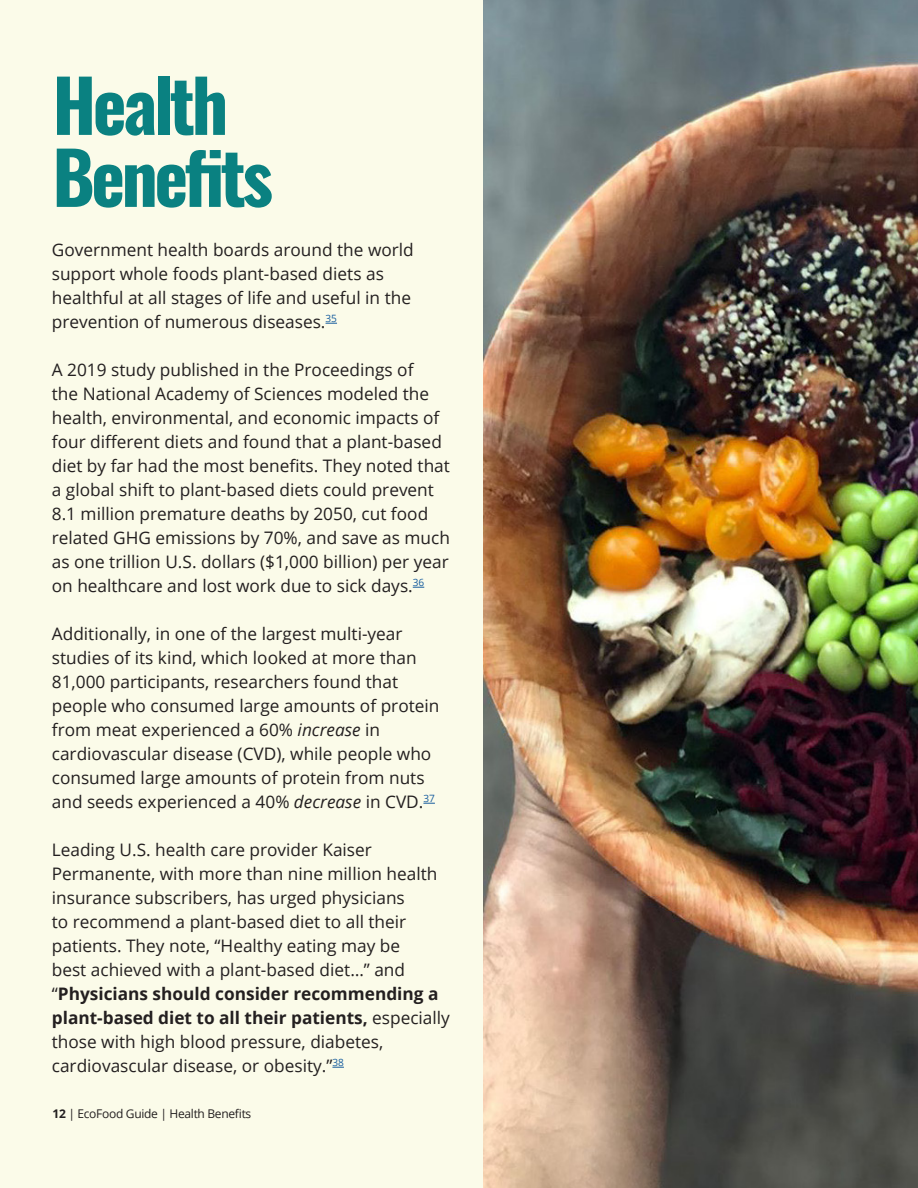
<style>
.page{position:relative;width:918px;height:1188px;background:#fff}
.page>*{position:absolute;margin:0;border:0;box-sizing:border-box;transform-origin:0 0}
.t1{font:700 72px "Oswald";letter-spacing:-.05em;color:#0a8181}
.t2{font:17.25px/24px "Open Sans";color:#231f20}
.t3{font:12px "Open Sans";letter-spacing:-.025em;color:#231f20}
.s1{font-style:italic}
.s2{font-weight:700}
</style>
<div class="page">
<div style="left:0;top:0;width:500px;height:1188px;background:#fbfbe5"></div>
<svg style="left:423px;top:803px;width:12px;height:1px"></svg>
<svg style="left:332px;top:1067px;width:12px;height:1px"></svg>
<img style="left:484px;top:0;width:434px;height:1188px">
<p class="t1" style="left:52px;top:56px;width:177px">Health</p>
<p class="t1" style="left:52px;top:128px;width:222px">Benefits</p>
<p class="t2" style="left:52px;top:237px;width:364px">Government health boards around the world support whole foods plant-based diets as healthful at all stages of life and useful in the prevention of numerous diseases.<sup>35</sup></p>
<p class="t2" style="left:52px;top:357px;width:400px">A 2019 study published in the Proceedings of<br>the National Academy of Sciences modeled the health, environmental, and economic impacts of four different diets and found that a plant-based diet by far had the most benefits. They noted that a global shift to plant-based diets could prevent 8.1 million premature deaths by 2050, cut food related GHG emissions by 70%, and save as much as one trillion U.S. dollars ($1,000 billion) per year on healthcare and lost work due to sick days.<sup>36</sup></p>
<p class="t2" style="left:52px;top:621px;width:389px">Additionally, in one of the largest multi-year studies of its kind, which looked at more than 81,000 participants, researchers found that people who consumed large amounts of protein from meat experienced a 60% <span class="s1">increase</span> in cardiovascular disease (CVD), while people who consumed large amounts of protein from nuts and seeds experienced a 40% <span class="s1">decrease</span> in CVD.<sup>37</sup></p>
<p class="t2" style="left:52px;top:837px;width:400px">Leading U.S. health care provider Kaiser Permanente, with more than nine million health insurance subscribers, has urged physicians<br>to recommend a plant-based diet to all their patients. They note, “Healthy eating may be<br>best achieved with a plant-based diet…” and “<span class="s2">Physicians should consider recommending a plant-based diet to all their patients,</span> especially those with high blood pressure, diabetes, cardiovascular disease, or obesity.”<sup>38</sup></p>
<p class="t3" style="left:52px;top:1105px;width:200px"><span class="s2">12</span> | EcoFood Guide | Health Benefits</p>
</div>
